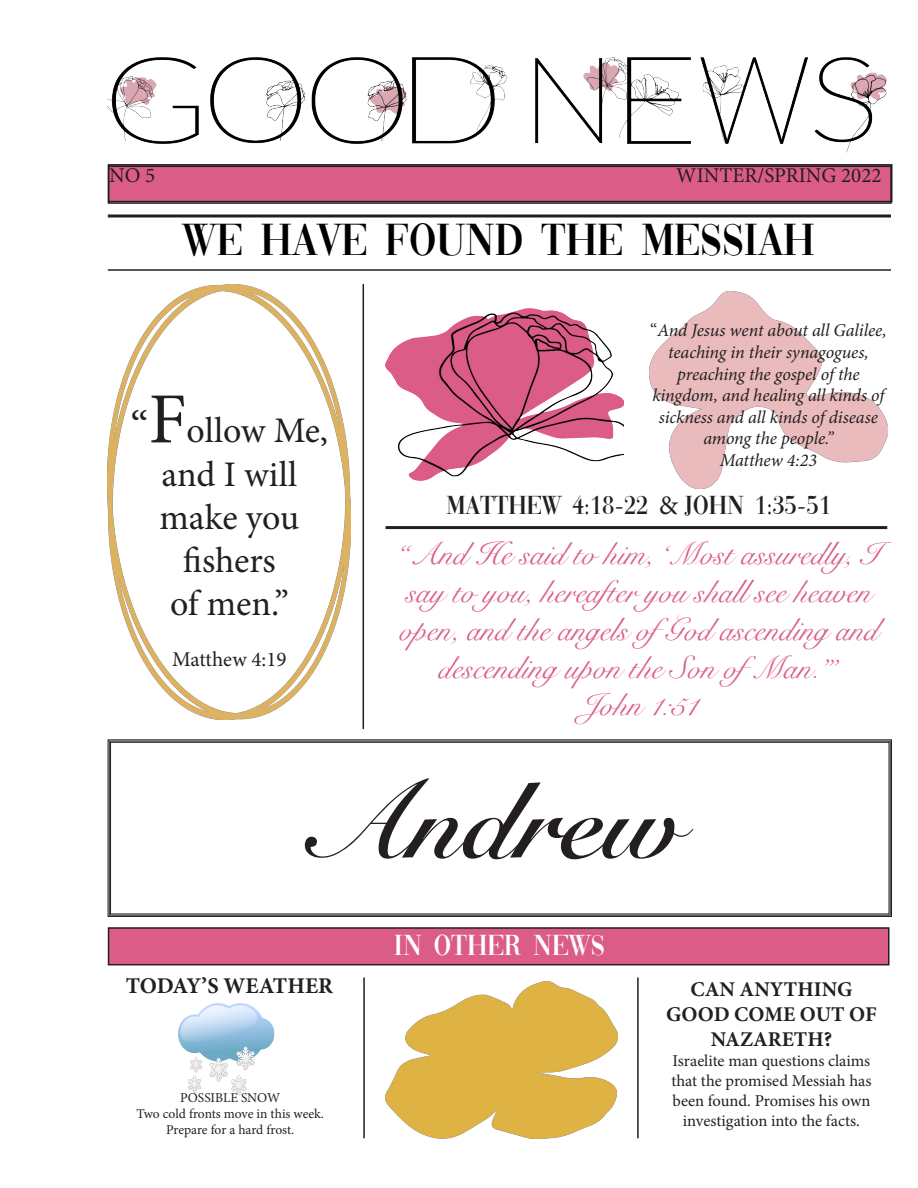
<style>
.page{position:relative;width:918px;height:1188px;background:#fff}
.page>*{position:absolute;margin:0;border:0;box-sizing:border-box;transform-origin:0 0}
.t1{font:700 108px "Snell Roundhand";color:#231f20}
.t2{font:46.5px "Vogue";color:#000}
.t3{font:36px "Minion Pro";letter-spacing:-.005em;color:#231f20}
.t4{font:31.5px/37.8px "Snell Roundhand";color:#db5c87;text-align:center}
.t5{font:30px "Vogue";color:#fff}
.t6{font:27px "Vogue";color:#231f20}
.t7{font:700 22.5px "Minion Pro";letter-spacing:-.005em;color:#231f20}
.t8{font:700 21px/25.2px "Minion Pro";color:#231f20;text-align:center}
.t9{font:21px "Minion Pro";color:#231f20}
.t10{font:italic 18px/21.6px "Minion Pro";letter-spacing:-.01em;color:#231f20;text-align:center}
.t11{font:16.5px/19.8px "Minion Pro";color:#231f20;text-align:center}
.t12{font:13.5px/16.2px "Minion Pro";letter-spacing:-.005em;color:#231f20;text-align:center}
.s1{font-size:45px}
.s2{font-size:72px}
.s3{font-style:normal}
.s4{font-family:"Minion Pro"}
</style>
<div class="page">
<svg style="left:108px;top:739px;width:784px;height:178px"></svg>
<div style="left:110px;top:742px;width:779px;height:172px;border:1px solid #231f20"></div>
<div style="left:108px;top:927px;width:782px;height:38px;background:#db5c87;border:2px solid #231f20"></div>
<div style="left:108px;top:164px;width:784px;height:38px;background:#db5c87;border:2px solid #231f20"></div>
<img style="left:108px;top:284px;width:243px;height:435px">
<svg style="left:108px;top:214px;width:783px;height:4px;background:#595657"></svg>
<hr style="left:108px;top:269px;width:783px;height:2px;background:#231f20">
<div style="left:108px;top:166px;width:784px;height:38px;border:2px solid #231f20"></div>
<hr style="left:363px;top:284px;width:1px;height:445px;background:#231f20">
<img style="left:386px;top:308px;width:237px;height:173px">
<hr style="left:363px;top:977px;width:2px;height:161px;background:#231f20">
<img style="left:650px;top:292px;width:237px;height:196px">
<hr style="left:637px;top:977px;width:2px;height:161px;background:#231f20">
<hr style="left:386px;top:526px;width:501px;height:3px;background:#231f20">
<img style="left:108px;top:57px;width:779px;height:96px">
<img style="left:386px;top:981px;width:231px;height:157px">
<img style="left:178px;top:1003px;width:97px;height:93px">
<p class="t9" style="left:109px;top:162px;width:47px">NO 5</p>
<p class="t9" style="left:676px;top:162px;width:207px">WINTER/SPRING 2022</p>
<p class="t2" style="left:183px;top:223px;width:634px">WE HAVE FOUND THE MESSIAH</p>
<p class="t3" style="left:131px;top:407px;width:199px"><span class="s1">“</span><span class="s2">F</span>ollow Me,</p>
<p class="t3" style="left:162px;top:450px;width:137px">and I will</p>
<p class="t3" style="left:160px;top:493px;width:141px">make you</p>
<p class="t3" style="left:183px;top:536px;width:94px">fishers</p>
<p class="t3" style="left:170px;top:580px;width:120px">of men.”</p>
<p class="t9" style="left:172px;top:645px;width:116px">Matthew 4:19</p>
<p class="t10" style="left:650px;top:320px;width:238px"><span class="s3">“</span>And Jesus went about all Galilee, teaching in their synagogues, preaching the gospel of the kingdom, and healing all kinds of sickness and all kinds of disease among the people.”</p>
<p class="t10" style="left:720px;top:449px;width:99px">Matthew 4:23</p>
<p class="t6" style="left:446px;top:496px;width:386px">MATTHEW 4:18<span class="s4">-</span>22 <span class="s4">&amp;</span> JOHN 1:35<span class="s4">-</span>51</p>
<p class="t4" style="left:397px;top:534px;width:484px">“And He said to him, ‘Most assuredly, I say to you, hereafter you shall see heaven open, and the angels ofGod ascending and descending upon the Son ofMan.’”</p>
<p class="t4" style="left:581px;top:686px;width:118px">John 1:51</p>
<p class="t1" style="left:317px;top:729px;width:365px">Andrew</p>
<p class="t7" style="left:126px;top:970px;width:209px">TODAY’S WEATHER</p>
<p class="t12" style="left:180px;top:1089px;width:101px">POSSIBLE SNOW</p>
<p class="t12" style="left:136px;top:1106px;width:189px">Two cold fronts move in this week.<br>Prepare for a hard frost.</p>
<p class="t5" style="left:394px;top:934px;width:212px">IN OTHER NEWS</p>
<p class="t8" style="left:666px;top:976px;width:212px">CAN ANYTHING<br>GOOD COME OUT OF<br>NAZARETH?</p>
<p class="t11" style="left:673px;top:1051px;width:199px">Israelite man questions claims</p>
<p class="t11" style="left:671px;top:1071px;width:202px">that the promised Messiah has</p>
<p class="t11" style="left:673px;top:1091px;width:199px">been found. Promises his own investigation into the facts.</p>
</div>
